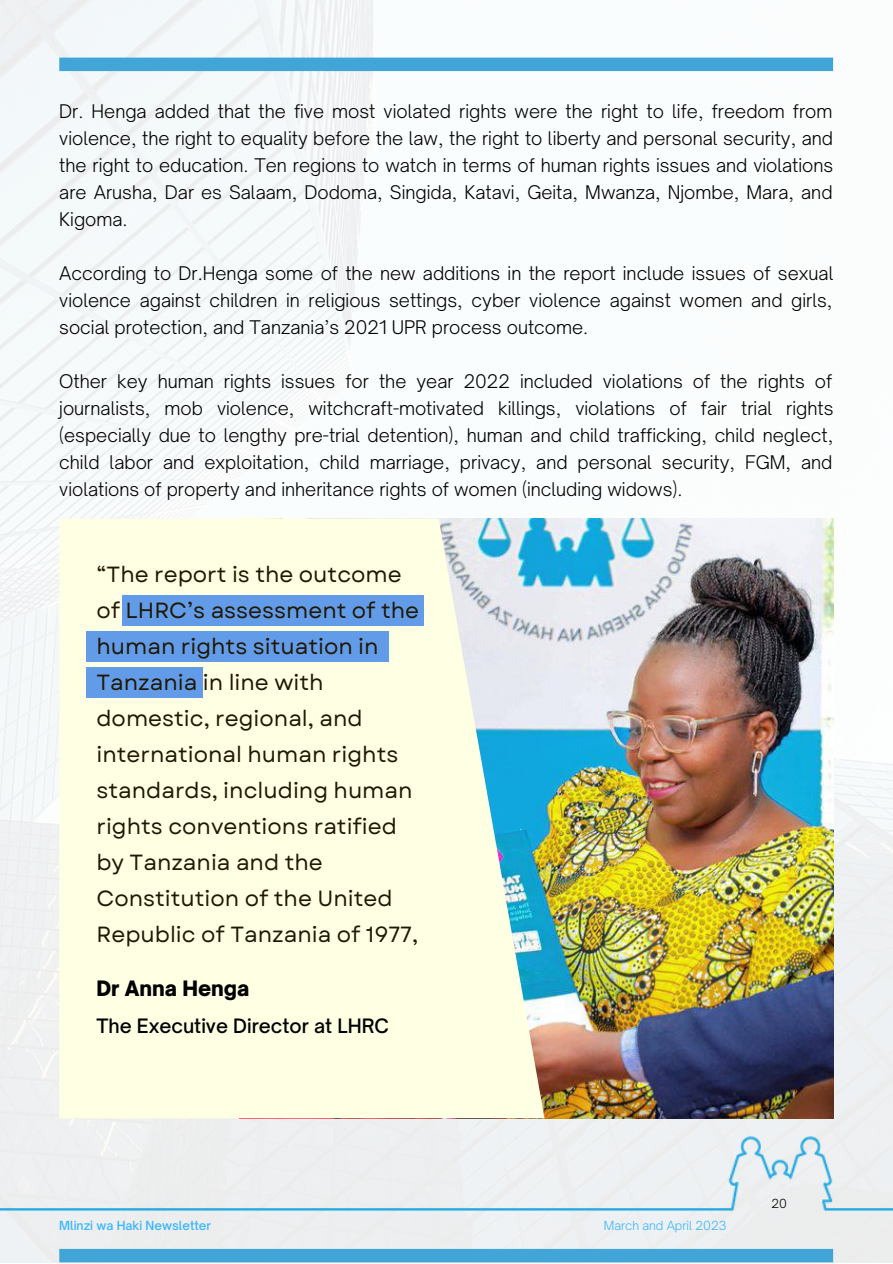
<style>
.page{position:relative;width:893px;height:1264px;background:#fff}
.page>*{position:absolute;margin:0;border:0;box-sizing:border-box;transform-origin:0 0}
.t1{font:21.9px/36px "Garet";color:#201804}
.t2{font:900 20.4px "Open Sauce One";color:#000}
.t3{font:500 18.9px "Open Sauce One";color:#000}
.t4{font:300 18px/27px "Open Sauce One";color:#000;text-align:justify}
.t5{font:500 12px "Open Sauce One";color:#38b6ff}
.t6{font:300 12px "Open Sauce One";color:#38b6ff}
.t7{font:300 12px "Open Sauce One";color:#000}
</style>
<div class="page">
<img style="left:0;top:0;width:892px;height:1262px">
<div style="left:59px;top:58px;width:774px;height:13px;background:#41a6d7"></div>
<div style="left:59px;top:1248px;width:774px;height:14px;background:#41a6d7"></div>
<div style="left:0;top:1118px;width:892px;height:101px;background:#edeff0"></div>
<img style="left:544px;top:518px;width:289px;height:600px">
<svg style="left:59px;top:518px;width:485px;height:600px;background:#f0f8e3"></svg>
<div style="left:123px;top:595px;width:301px;height:30px;background:#629ce9"></div>
<div style="left:86px;top:631px;width:302px;height:30px;background:#629ce9"></div>
<div style="left:86px;top:667px;width:117px;height:30px;background:#629ce9"></div>
<p class="t4" style="left:59px;top:98px;width:775px">Dr. Henga added that the five most violated rights were the right to life, freedom from violence, the right to equality before the law, the right to liberty and personal security, and the right to education. Ten regions to watch in terms of human rights issues and violations are Arusha, Dar es Salaam, Dodoma, Singida, Katavi, Geita, Mwanza, Njombe, Mara, and Kigoma.</p>
<p class="t4" style="left:59px;top:260px;width:775px">According to Dr.Henga some of the new additions in the report include issues of sexual violence against children in religious settings, cyber violence against women and girls, social protection, and Tanzania’s 2021 UPR process outcome.</p>
<p class="t4" style="left:59px;top:368px;width:775px">Other key human rights issues for the year 2022 included violations of the rights of journalists, mob violence, witchcraft-motivated killings, violations of fair trial rights (especially due to lengthy pre-trial detention), human and child trafficking, child neglect, child labor and exploitation, child marriage, privacy, and personal security, FGM, and violations of property and inheritance rights of women (including widows).</p>
<p class="t1" style="left:96px;top:556px;width:324px">“The report is the outcome of LHRC’s assessment of the human rights situation in<br>Tanzania in line with domestic, regional, and international human rights standards, including human rights conventions ratified by Tanzania and the<br>Constitution of the United<br>Republic of Tanzania of 1977,</p>
<p class="t2" style="left:96px;top:975px;width:154px">Dr Anna Henga</p>
<p class="t3" style="left:96px;top:1013px;width:294px">The Executive Director at LHRC</p>
<p class="t5" style="left:59px;top:1217px;width:153px">Mlinzi wa Haki Newsletter</p>
<p class="t6" style="left:604px;top:1217px;width:124px">March and April 2023</p>
<p class="t7" style="left:771px;top:1195px;width:17px">20</p>
</div>
